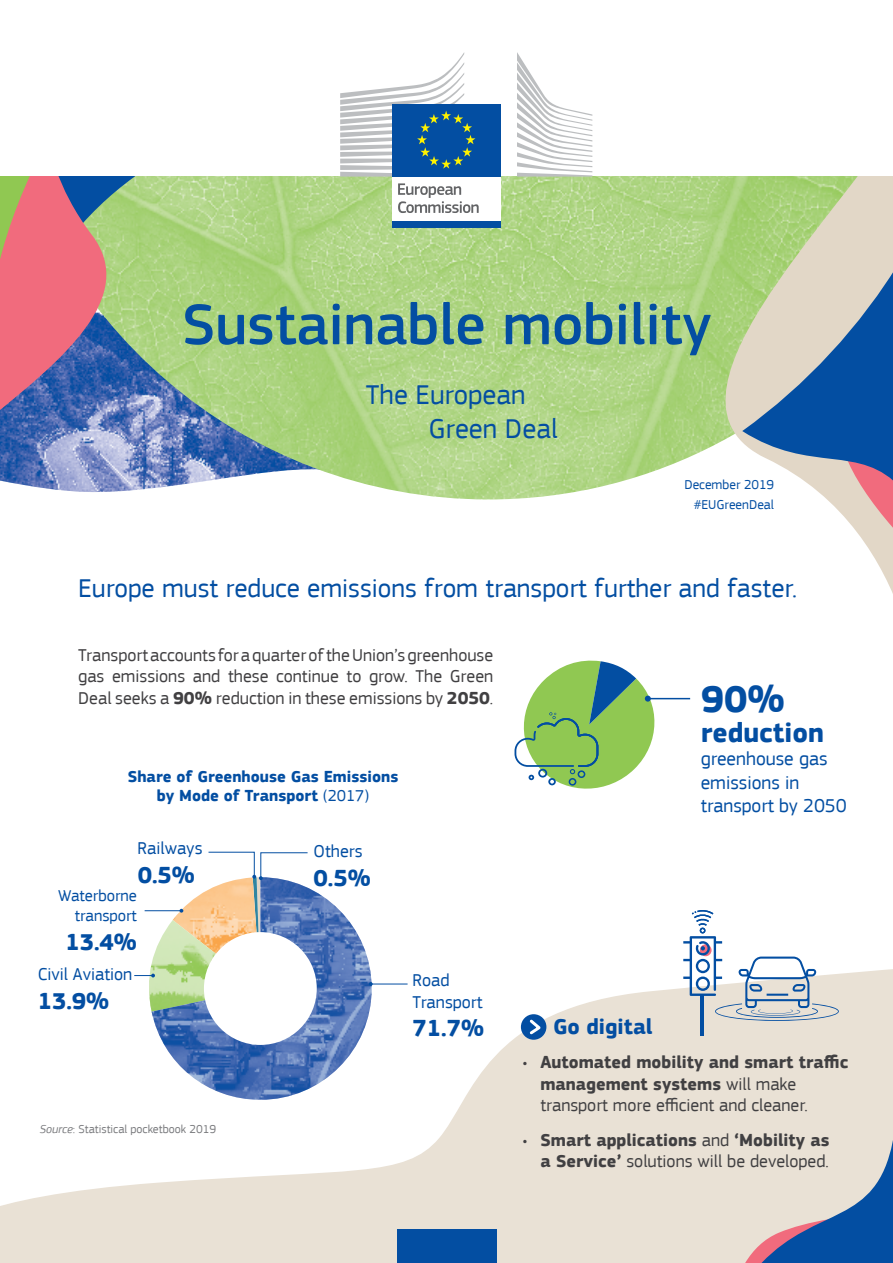
<style>
.page{position:relative;width:893px;height:1263px;background:#fff}
.page>*{position:absolute;margin:0;border:0;box-sizing:border-box;transform-origin:0 0}
.t1{font:500 60px "EC Square Sans Pro";color:#034ea2}
.t2{font:700 39px "EC Square Sans Pro";color:#034ea2}
.t3{font:28.5px/33.5px "EC Square Sans Pro";color:#034ea2}
.t4{font:700 28.5px "EC Square Sans Pro";color:#034ea2}
.t5{font:27px "EC Square Sans Pro";color:#034ea2}
.t6{font:700 24px "EC Square Sans Pro";color:#034ea2}
.t7{font:700 22.5px "EC Square Sans Pro";color:#034ea2}
.t8{font:19.5px/23.4px "EC Square Sans Pro";color:#034ea2}
.t9{font:700 18px/21.6px "EC Square Sans Pro";color:#414042}
.t10{font:18px/21.6px "EC Square Sans Pro";color:#414042;text-align:justify}
.t11{font:18px/21.6px "EC Square Sans Pro";color:#034ea2}
.t12{font:700 16.5px/19.8px "EC Square Sans Pro";color:#034ea2;text-align:center}
.t13{font:16.5px/19.8px "EC Square Sans Pro";color:#034ea2;text-align:right}
.t14{font:13.5px/20.2px "EC Square Sans Pro";color:#034ea2;text-align:right}
.t15{font:12px "EC Square Sans Pro";color:#7b7c7f}
.s1{font-weight:700}
.s2{font-weight:400}
.s3{font-style:italic}
</style>
<div class="page">
<img style="left:0;top:176px;width:643px;height:323px">
<svg style="left:643px;top:176px;width:250px;height:418px"></svg>
<svg style="left:742px;top:259px;width:151px;height:278px"></svg>
<svg style="left:0;top:176px;width:240px;height:265px;background:#99be90"></svg>
<svg style="left:0;top:176px;width:139px;height:241px;background:#8e7e92"></svg>
<svg style="left:0;top:176px;width:113px;height:123px;background:#c7797d"></svg>
<svg style="left:0;top:969px;width:893px;height:294px;fill:#e9e1d5"></svg>
<svg style="left:745px;top:1140px;width:148px;height:123px;background:#9eacc0"></svg>
<div style="left:392px;top:174px;width:108px;height:49px;background:#fff"></div>
<svg style="left:398px;top:183px;width:81px;height:30px"></svg>
<div style="left:392px;top:221px;width:108px;height:6px;background:#034ea2"></div>
<svg style="left:517px;top:52px;width:75px;height:125px"></svg>
<div style="left:392px;top:104px;width:108px;height:73px;background:#034ea2"></div>
<svg style="left:340px;top:52px;width:135px;height:125px"></svg>
<div style="left:397px;top:1229px;width:100px;height:34px;background:#034ea2"></div>
<svg style="left:152px;top:888px;width:220px;height:212px"></svg>
<div style="left:204px;top:932px;width:113px;height:113px;background:#fff;border-radius:50%"></div>
<hr style="left:371px;top:983px;width:37px;height:1px;background:#034ea2">
<svg style="left:369px;top:982px;width:4px;height:4px"></svg>
<svg style="left:683px;top:910px;width:156px;height:111px"></svg>
<hr style="left:701px;top:995px;width:3px;height:40px;background:#034ea2">
<hr style="left:648px;top:698px;width:42px;height:1px;background:#034ea2">
<svg style="left:514px;top:660px;width:147px;height:129px"></svg>
<div style="left:521px;top:1014px;width:25px;height:26px;background:#034ea2;border-radius:50%"></div>
<svg style="left:529px;top:1017px;width:15px;height:20px"></svg>
<svg style="left:134px;top:851px;width:175px;height:161px"></svg>
<h1 class="t1" style="left:182px;top:289px;width:531px">Sustainable mobility</h1>
<h3 class="t3" style="left:428px;top:379px;width:131px;text-indent:-63px">The European<br>Green Deal</h3>
<p class="t14" style="left:684px;top:474px;width:91px">December 2019 #EUGreenDeal</p>
<h3 class="t5" style="left:78px;top:572px;width:720px">Europe must reduce emissions from transport further and faster.</h3>
<p class="t10" style="left:78px;top:644px;width:417px">Transport accounts for a quarter of the Union’s greenhouse gas emissions and these continue to grow. The Green Deal seeks a <span class="s1">90%</span> reduction in these emissions by <span class="s1">2050</span>.</p>
<p class="t12" style="left:128px;top:767px;width:272px">Share of Greenhouse Gas Emissions by Mode of Transport <span class="s2">(2017)</span></p>
<p class="t11" style="left:138px;top:837px;width:66px">Railways</p>
<h3 class="t6" style="left:138px;top:860px;width:59px">0.5%</h3>
<p class="t13" style="left:58px;top:886px;width:80px">Waterborne transport</p>
<h3 class="t6" style="left:65px;top:927px;width:73px">13.4%</h3>
<p class="t11" style="left:38px;top:963px;width:96px">Civil Aviation</p>
<h3 class="t6" style="left:38px;top:986px;width:73px">13.9%</h3>
<p class="t15" style="left:40px;top:1122px;width:178px"><span class="s3">Source</span>: Statistical pocketbook 2019</p>
<p class="t11" style="left:314px;top:841px;width:51px">Others</p>
<h3 class="t6" style="left:314px;top:864px;width:59px">0.5%</h3>
<p class="t11" style="left:413px;top:969px;width:71px">Road<br>Transport</p>
<h3 class="t6" style="left:413px;top:1014px;width:73px">71.7%</h3>
<h2 class="t2" style="left:701px;top:676px;width:85px">90%</h2>
<h3 class="t4" style="left:701px;top:715px;width:125px">reduction</h3>
<p class="t8" style="left:701px;top:747px;width:147px">greenhouse gas emissions in transport by 2050</p>
<p class="t7" style="left:553px;top:1013px;width:101px">Go digital</p>
<p class="t9" style="left:540px;top:1052px;width:309px;text-indent:-18px"><span class="s2">•</span> Automated mobility and smart traffic management systems <span class="s2">will make transport more efficient and cleaner.</span></p>
<p class="t9" style="left:522px;top:1129px;width:309px;text-align:right"><span class="s2">•</span> Smart applications <span class="s2">and</span> ‘Mobility as a Service’ <span class="s2">solutions will be developed.</span></p>
</div>
